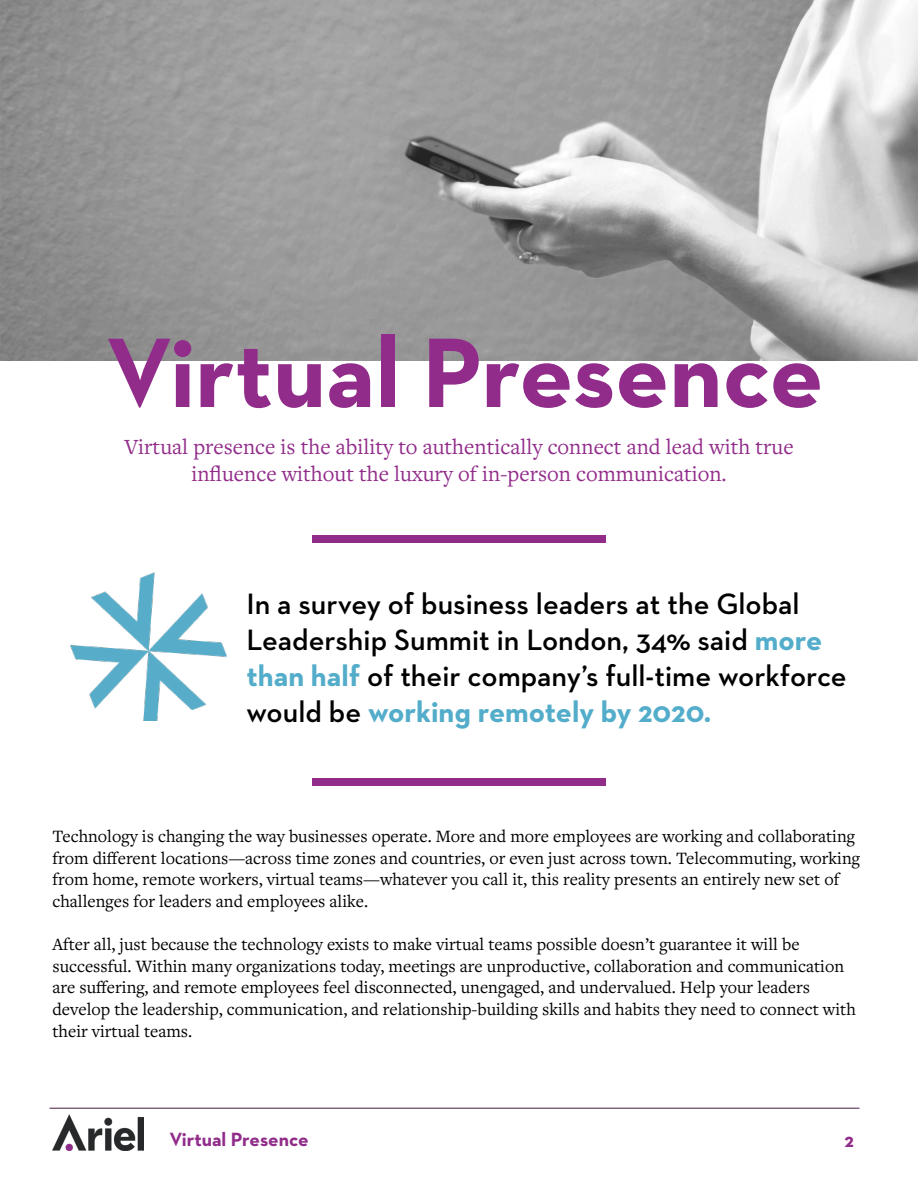
<style>
.page{position:relative;width:918px;height:1188px;background:#fff}
.page>*{position:absolute;margin:0;border:0;box-sizing:border-box;transform-origin:0 0}
.t1{font:700 100.5px "Neutraface 2 Text";color:#912c8a}
.t2{font:600 30px/36px "Neutraface 2 Text";color:#000}
.t3{font:22.5px/27px "Freight Text Pro";color:#912c8a;text-align:center}
.t4{font:700 19.5px "Neutraface 2 Text";color:#912c8a}
.t5{font:18px/21.6px "Freight Text Pro";color:#000}
.s1{font-weight:700;color:#53adca}
</style>
<div class="page">
<div style="left:312px;top:536px;width:294px;height:7px;background:#912c8a"></div>
<img style="left:0;top:0;width:918px;height:361px">
<div style="left:312px;top:778px;width:294px;height:8px;background:#912c8a"></div>
<img style="left:70px;top:572px;width:157px;height:148px">
<hr style="left:50px;top:1108px;width:810px;height:1px;background:#4a1944">
<img style="left:53px;top:1115px;width:90px;height:35px">
<h1 class="t1" style="left:106px;top:308px;width:719px">Virtual Presence</h1>
<p class="t3" style="left:124px;top:433px;width:671px">Virtual presence is the ability to authentically connect and lead with true influence without the luxury of in-person communication.</p>
<h2 class="t2" style="left:247px;top:586px;width:602px">In a survey of business leaders at the Global Leadership Summit in London, 34% said <span class="s1">more than half</span> of their company’s full-time workforce would be <span class="s1">working remotely by 2020.</span></h2>
<p class="t5" style="left:52px;top:825px;width:809px">Technology is changing the way businesses operate. More and more employees are working and collaborating from different locations—across time zones and countries, or even just across town. Telecommuting, working from home, remote workers, virtual teams—whatever you call it, this reality presents an entirely new set of challenges for leaders and employees alike.</p>
<p class="t5" style="left:52px;top:933px;width:805px">After all, just because the technology exists to make virtual teams possible doesn’t guarantee it will be successful. Within many organizations today, meetings are unproductive, collaboration and communication are suffering, and remote employees feel disconnected, unengaged, and undervalued. Help your leaders develop the leadership, communication, and relationship-building skills and habits they need to connect with their virtual teams.</p>
<p class="t4" style="left:169px;top:1127px;width:141px">Virtual Presence</p>
<p class="t4" style="left:844px;top:1128px;width:11px">2</p>
</div>
